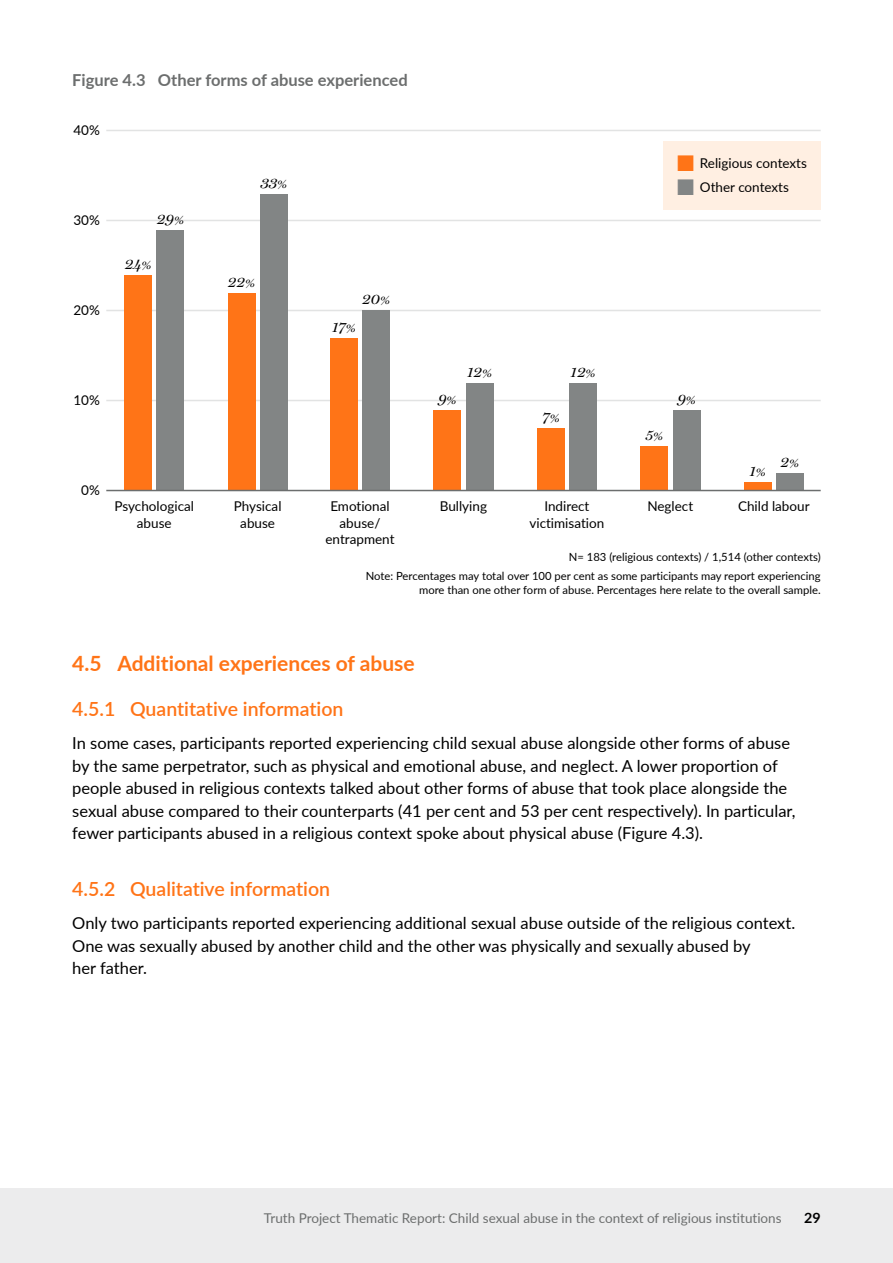
<style>
.page{position:relative;width:893px;height:1263px;background:#fff}
.page>*{position:absolute;margin:0;border:0;box-sizing:border-box;transform-origin:0 0}
.t1{font:700 21px "Lato";color:#ff7417}
.t2{font:600 19.5px "Lato";color:#ff7417}
.t3{font:16.5px/22.5px "Lato";color:#000}
.t4{font:700 16.5px "Lato";color:#6c6e6e}
.t5{font:italic 15px "Miller Display";color:#000}
.t6{font:700 14.25px "Lato";color:#000}
.t7{font:13.5px "Lato";color:#000}
.t8{font:13.5px "Lato";color:#6c6e6e}
.t9{font:11.25px/18.8px "Lato";color:#000;text-align:right}
.s1{color:#ff7417}
.s2{font-size:12px}
.s3{color:#828585}
</style>
<div class="page">
<div style="left:0;top:1188px;width:893px;height:75px;background:#ececed"></div>
<div style="left:663px;top:142px;width:158px;height:68px;background:#ffefe2"></div>
<hr style="left:106px;top:130px;width:715px;height:1px;background:#e2e3e3">
<hr style="left:106px;top:220px;width:715px;height:1px;background:#e2e3e3">
<hr style="left:106px;top:310px;width:715px;height:1px;background:#e2e3e3">
<hr style="left:106px;top:400px;width:715px;height:1px;background:#e2e3e3">
<div style="left:260px;top:194px;width:28px;height:296px;background:#828585"></div>
<div style="left:228px;top:293px;width:27px;height:197px;background:#ff7417"></div>
<div style="left:362px;top:310px;width:28px;height:180px;background:#828585"></div>
<div style="left:330px;top:338px;width:28px;height:152px;background:#ff7417"></div>
<div style="left:776px;top:473px;width:28px;height:17px;background:#828585"></div>
<div style="left:744px;top:482px;width:27px;height:8px;background:#ff7417"></div>
<div style="left:157px;top:230px;width:27px;height:260px;background:#828585"></div>
<div style="left:124px;top:275px;width:28px;height:215px;background:#ff7417"></div>
<div style="left:569px;top:383px;width:28px;height:107px;background:#828585"></div>
<div style="left:537px;top:428px;width:28px;height:62px;background:#ff7417"></div>
<div style="left:466px;top:383px;width:27px;height:107px;background:#828585"></div>
<div style="left:433px;top:410px;width:28px;height:80px;background:#ff7417"></div>
<div style="left:673px;top:410px;width:27px;height:80px;background:#828585"></div>
<div style="left:640px;top:446px;width:28px;height:44px;background:#ff7417"></div>
<hr style="left:106px;top:490px;width:715px;height:1px;background:#6c6e6e">
<p class="t4" style="left:72px;top:67px;width:337px">Figure 4.3 Other forms of abuse experienced</p>
<p class="t7" style="left:73px;top:121px;width:28px">40%</p>
<p class="t7" style="left:677px;top:153px;width:131px"><span class="s1">■</span> Religious contexts</p>
<p class="t7" style="left:73px;top:211px;width:28px">30%</p>
<p class="t7" style="left:73px;top:301px;width:28px">20%</p>
<p class="t7" style="left:73px;top:391px;width:28px">10%</p>
<p class="t7" style="left:81px;top:481px;width:20px">0%</p>
<p class="t5" style="left:157px;top:210px;width:28px">29<span class="s2">%</span></p>
<p class="t5" style="left:125px;top:255px;width:28px">24<span class="s2">%</span></p>
<p class="t5" style="left:260px;top:174px;width:28px">33<span class="s2">%</span></p>
<p class="t7" style="left:677px;top:177px;width:113px"><span class="s3">■</span> Other contexts</p>
<p class="t5" style="left:228px;top:273px;width:29px">22<span class="s2">%</span></p>
<p class="t5" style="left:362px;top:290px;width:29px">20<span class="s2">%</span></p>
<p class="t5" style="left:332px;top:318px;width:25px">17<span class="s2">%</span></p>
<p class="t5" style="left:438px;top:390px;width:20px">9<span class="s2">%</span></p>
<p class="t5" style="left:467px;top:363px;width:26px">12<span class="s2">%</span></p>
<p class="t5" style="left:571px;top:363px;width:26px">12<span class="s2">%</span></p>
<p class="t5" style="left:542px;top:408px;width:19px">7<span class="s2">%</span></p>
<p class="t5" style="left:645px;top:426px;width:19px">5<span class="s2">%</span></p>
<p class="t5" style="left:677px;top:390px;width:20px">9<span class="s2">%</span></p>
<p class="t5" style="left:749px;top:462px;width:18px">1<span class="s2">%</span></p>
<p class="t5" style="left:781px;top:452px;width:20px">2<span class="s2">%</span></p>
<p class="t7" style="left:115px;top:497px;width:81px">Psychological</p>
<p class="t7" style="left:234px;top:497px;width:49px">Physical</p>
<p class="t7" style="left:330px;top:497px;width:61px">Emotional</p>
<p class="t7" style="left:440px;top:497px;width:49px">Bullying</p>
<p class="t7" style="left:544px;top:497px;width:47px">Indirect</p>
<p class="t7" style="left:647px;top:497px;width:47px">Neglect</p>
<p class="t7" style="left:738px;top:497px;width:73px">Child labour</p>
<p class="t7" style="left:137px;top:513px;width:36px">abuse</p>
<p class="t7" style="left:240px;top:513px;width:36px">abuse</p>
<p class="t7" style="left:340px;top:513px;width:42px">abuse/</p>
<p class="t7" style="left:529px;top:513px;width:76px">victimisation</p>
<p class="t7" style="left:326px;top:530px;width:70px">entrapment</p>
<p class="t9" style="left:366px;top:547px;width:456px">N= 183 (religious contexts) / 1,514 (other contexts)<br>Note: Percentages may total over 100 per cent as some participants may report experiencing</p>
<p class="t9" style="left:419px;top:580px;width:403px">more than one other form of abuse. Percentages here relate to the overall sample.</p>
<h3 class="t1" style="left:72px;top:647px;width:344px">4.5 Additional experiences of abuse</h3>
<h3 class="t2" style="left:72px;top:694px;width:273px">4.5.1 Quantitative information</h3>
<p class="t3" style="left:72px;top:731px;width:719px">In some cases, participants reported experiencing child sexual abuse alongside other forms of abuse by the same perpetrator, such as physical and emotional abuse, and neglect. A lower proportion of people abused in religious contexts talked about other forms of abuse that took place alongside the</p>
<p class="t3" style="left:72px;top:799px;width:725px">sexual abuse compared to their counterparts (41 per cent and 53 per cent respectively). In particular, fewer participants abused in a religious context spoke about physical abuse (Figure 4.3).</p>
<h3 class="t2" style="left:72px;top:874px;width:259px">4.5.2 Qualitative information</h3>
<p class="t3" style="left:72px;top:911px;width:724px">Only two participants reported experiencing additional sexual abuse outside of the religious context.<br>One was sexually abused by another child and the other was physically and sexually abused by<br>her father.</p>
<p class="t8" style="left:264px;top:1208px;width:519px">Truth Project Thematic Report: Child sexual abuse in the context of religious institutions</p>
<p class="t6" style="left:804px;top:1207px;width:18px">29</p>
</div>
